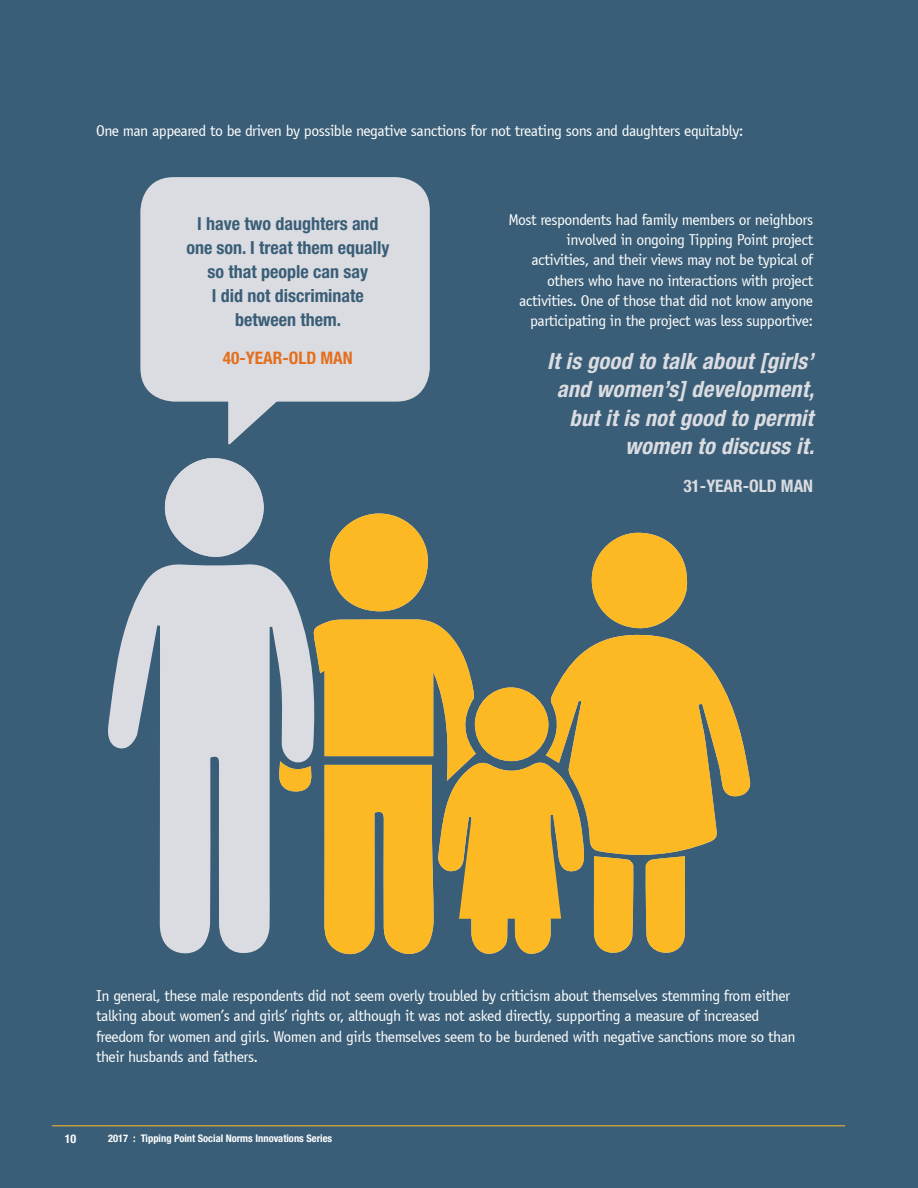
<style>
.page{position:relative;width:918px;height:1188px;background:#3a5e77}
.page>*{position:absolute;margin:0;border:0;box-sizing:border-box;transform-origin:0 0}
.t1{font:italic 700 condensed 22.5px/28.5px "Helvetica Neue LT Std";letter-spacing:.01em;color:#dadce1;text-align:right}
.t2{font:700 condensed 18px/24px "Helvetica Neue LT Std";color:#3a5e77;text-align:center}
.t3{font:700 condensed 17.25px "Helvetica Neue LT Std";color:#dadce1}
.t4{font:700 condensed 17.25px "Helvetica Neue LT Std";color:#e36f1e}
.t5{font:15.75px/20.2px "Officina Sans";letter-spacing:-.03em;color:#fff}
.t6{font:700 condensed 12px "Helvetica Neue LT Std";color:#fff}
.t7{font:700 condensed 10.5px "Helvetica Neue LT Std";color:#fff}
</style>
<div class="page">
<hr style="left:52px;top:1125px;width:793px;height:1px;background:#fdb924">
<svg style="left:108px;top:564px;width:193px;height:390px;fill:#dadce1"></svg>
<svg style="left:585px;top:634px;width:166px;height:221px;fill:#fdb924"></svg>
<svg style="left:165px;top:458px;width:99px;height:99px"></svg>
<svg style="left:329px;top:513px;width:99px;height:99px"></svg>
<svg style="left:591px;top:533px;width:97px;height:96px"></svg>
<svg style="left:594px;top:856px;width:39px;height:97px"></svg>
<svg style="left:646px;top:856px;width:39px;height:97px"></svg>
<svg style="left:276px;top:619px;width:309px;height:336px"></svg>
<div style="left:140px;top:177px;width:290px;height:225px;background:#dadce1;border-radius:34px"></div>
<svg style="left:228px;top:401px;width:54px;height:43px"></svg>
<p class="t5" style="left:96px;top:121px;width:649px">One man appeared to be driven by possible negative sanctions for not treating sons and daughters equitably:</p>
<p class="t2" style="left:186px;top:212px;width:205px">I have two daughters and one son. I treat them equally so that people can say<br>I did not discriminate between them.</p>
<p class="t4" style="left:223px;top:347px;width:131px">40-YEAR-OLD MAN</p>
<p class="t5" style="left:508px;top:209px;width:306px;text-align:right">Most respondents had family members or neighbors involved in ongoing Tipping Point project activities, and their views may not be typical of others who have no interactions with project activities. One of those that did not know anyone participating in the project was less supportive:</p>
<h1 class="t1" style="left:547px;top:347px;width:269px">It is good to talk about [girls’ and women’s] development, but it is not good to permit women to discuss it.</h1>
<p class="t3" style="left:683px;top:475px;width:131px">31-YEAR-OLD MAN</p>
<p class="t5" style="left:96px;top:986px;width:701px">In general, these male respondents did not seem overly troubled by criticism about themselves stemming from either talking about women’s and girls’ rights or, although it was not asked directly, supporting a measure of increased freedom for women and girls. Women and girls themselves seem to be burdened with negative sanctions more so than their husbands and fathers.</p>
<p class="t6" style="left:65px;top:1132px;width:13px">10</p>
<p class="t7" style="left:108px;top:1132px;width:226px">2017 : Tipping Point Social Norms Innovations Series</p>
</div>
